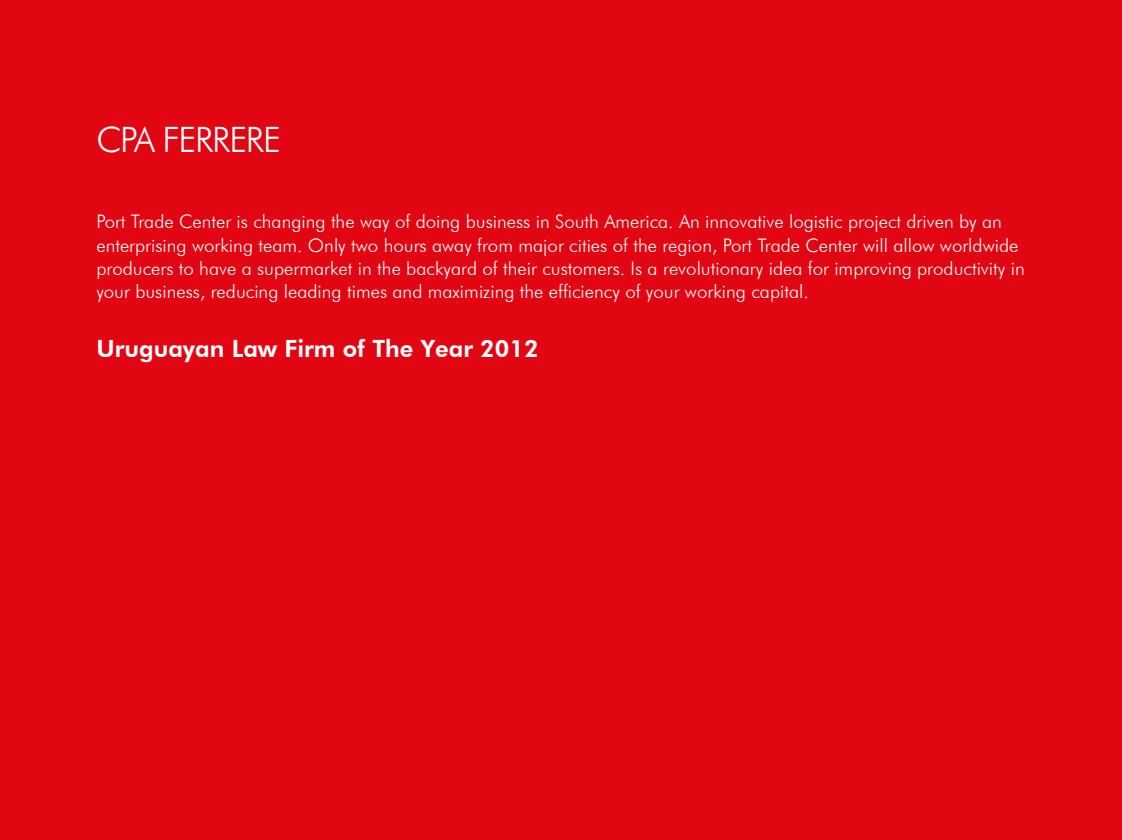
<style>
.page{position:relative;width:1122px;height:840px;background:#e20613}
.page>*{position:absolute;margin:0;border:0;box-sizing:border-box;transform-origin:0 0}
.t1{font:300 35px "Futura BT";letter-spacing:-.04em;color:#fff}
.t2{font:800 23.8px "Futura BT";color:#fff}
.t3{font:300 18.72px/23.3px "Futura BT";color:#fff}
</style>
<div class="page">
<h1 class="t1" style="left:96px;top:118px;width:186px">CPA FERRERE</h1>
<p class="t3" style="left:96px;top:210px;width:930px">Port Trade Center is changing the way of doing business in South America. An innovative logistic project driven by an enterprising working team. Only two hours away from major cities of the region, Port Trade Center will allow worldwide producers to have a supermarket in the backyard of their customers. Is a revolutionary idea for improving productivity in your business, reducing leading times and maximizing the efficiency of your working capital.</p>
<p class="t2" style="left:96px;top:334px;width:444px">Uruguayan Law Firm of The Year 2012</p>
</div>
